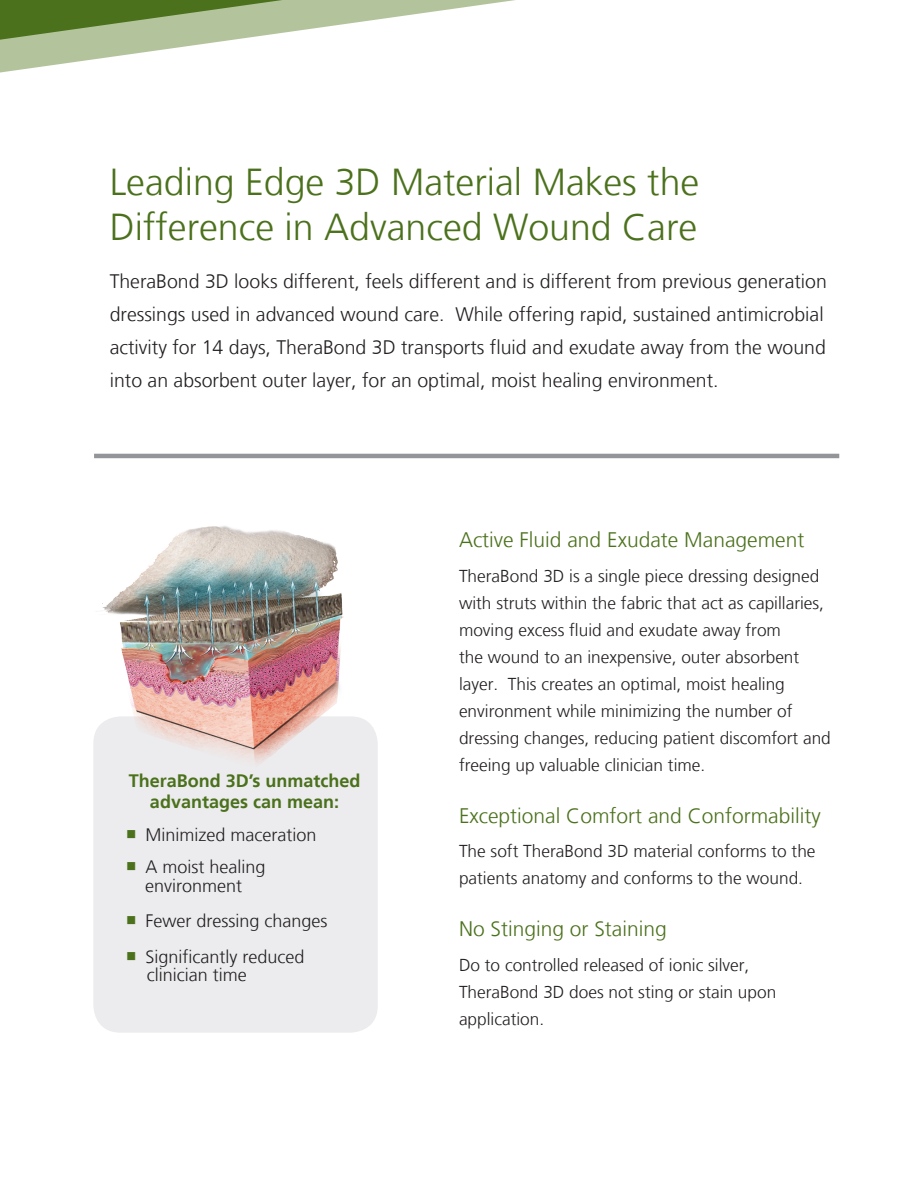
<style>
.page{position:relative;width:918px;height:1188px;background:#fff}
.page>*{position:absolute;margin:0;border:0;box-sizing:border-box;transform-origin:0 0}
.t1{font:300 37.5px/45px "Frutiger LT";color:#4b711c}
.t2{font:300 21px "Frutiger LT";color:#4b711c}
.t3{font:300 19.5px/33px "Frutiger LT";color:#231f20}
.t4{font:300 18px/18.8px "Frutiger LT";color:#231f20;text-align:center}
.t5{font:700 18px/21.6px "Frutiger LT";color:#4b711c;text-align:center}
.t6{font:300 17.25px/27px "Frutiger LT";color:#231f20}
.s1{color:#4b711c}
</style>
<div class="page">
<svg style="left:0;top:0;width:515px;height:73px"></svg>
<div style="left:93px;top:716px;width:285px;height:317px;background:#ececee;border-radius:27px"></div>
<img style="left:93px;top:526px;width:285px;height:237px">
<hr style="left:94px;top:454px;width:745px;height:4px;background:#939598">
<h1 class="t1" style="left:110px;top:160px;width:591px">Leading Edge 3D Material Makes the<br>Difference in Advanced Wound Care</h1>
<p class="t3" style="left:110px;top:265px;width:719px">TheraBond 3D looks different, feels different and is different from previous generation dressings used in advanced wound care. While offering rapid, sustained antimicrobial activity for 14 days, TheraBond 3D transports fluid and exudate away from the wound into an absorbent outer layer, for an optimal, moist healing environment.</p>
<p class="t5" style="left:129px;top:770px;width:233px">TheraBond 3D’s unmatched advantages can mean:</p>
<p class="t4" style="left:125px;top:825px;width:193px"><span class="s1">▪</span> Minimized maceration</p>
<p class="t4" style="left:125px;top:858px;width:142px"><span class="s1">▪</span> A moist healing environment</p>
<p class="t4" style="left:125px;top:912px;width:204px"><span class="s1">▪</span> Fewer dressing changes</p>
<p class="t4" style="left:147px;top:947px;width:159px;text-align:left;text-indent:-21px"><span class="s1">▪</span> Significantly reduced clinician time</p>
<p class="t2" style="left:459px;top:528px;width:347px">Active Fluid and Exudate Management</p>
<p class="t6" style="left:459px;top:562px;width:373px">TheraBond 3D is a single piece dressing designed with struts within the fabric that act as capillaries, moving excess fluid and exudate away from<br>the wound to an inexpensive, outer absorbent layer. This creates an optimal, moist healing environment while minimizing the number of dressing changes, reducing patient discomfort and freeing up valuable clinician time.</p>
<p class="t2" style="left:459px;top:804px;width:363px">Exceptional Comfort and Conformability</p>
<p class="t6" style="left:459px;top:838px;width:358px">The soft TheraBond 3D material conforms to the patients anatomy and conforms to the wound.</p>
<p class="t2" style="left:459px;top:917px;width:209px">No Stinging or Staining</p>
<p class="t6" style="left:459px;top:952px;width:319px">Do to controlled released of ionic silver,<br>TheraBond 3D does not sting or stain upon application.</p>
</div>
